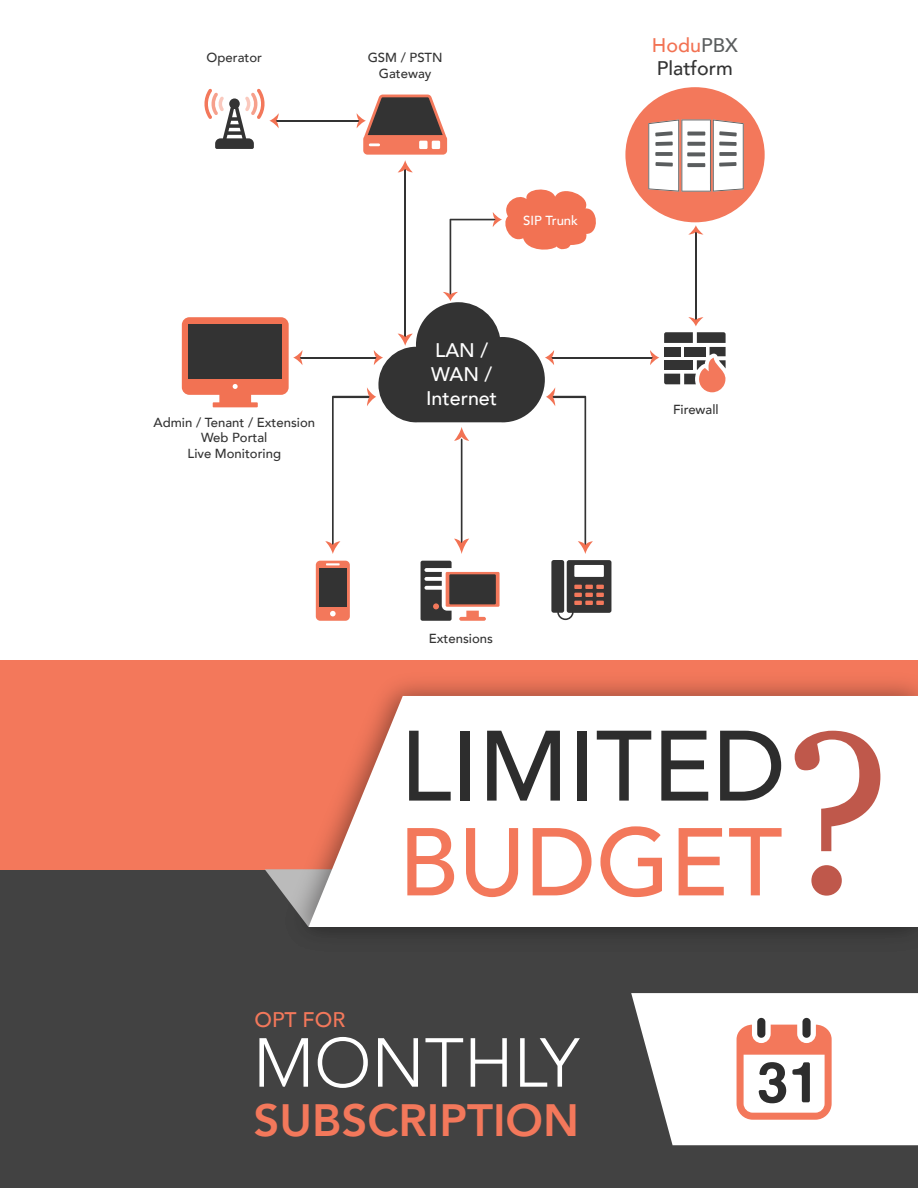
<style>
.page{position:relative;width:918px;height:1188px;background:#424242}
.page>*{position:absolute;margin:0;border:0;box-sizing:border-box;transform-origin:0 0}
.t1{font:300 68.55px "Avenir";color:#fff}
.t2{font:800 45.3px "Avenir";color:#f3785b}
.t3{font:500 21.15px "Avenir";color:#f3785b}
.t4{font:500 19.65px/23.5px "Avenir";color:#fff;text-align:center}
.t5{font:500 19.65px/23.5px "Avenir";color:#333}
.t6{font:500 13.05px/15.8px "Avenir";color:#333;text-align:center}
.t7{font:500 13.05px "Avenir";color:#fff}
.s1{color:#f27253}
.s2{color:#5a5d5e}
</style>
<div class="page">
<div style="left:0;top:0;width:918px;height:696px;background:#fff"></div>
<svg style="left:446px;top:572px;width:54px;height:35px"></svg>
<svg style="left:459px;top:611px;width:27px;height:10px"></svg>
<svg style="left:421px;top:561px;width:31px;height:60px"></svg>
<div style="left:449px;top:574px;width:47px;height:30px;background:#333"></div>
<div style="left:316px;top:561px;width:34px;height:60px;background:#f3785b;border-radius:4px"></div>
<svg style="left:326px;top:563px;width:14px;height:2px"></svg>
<svg style="left:330px;top:611px;width:6px;height:5px"></svg>
<div style="left:319px;top:568px;width:28px;height:39px;background:#333"></div>
<svg style="left:551px;top:560px;width:60px;height:60px;background:#675c5a"></svg>
<div style="left:574px;top:565px;width:30px;height:12px;background:#fff"></div>
<hr style="left:275px;top:120px;width:85px;height:2px;background:#333">
<svg style="left:204px;top:89px;width:75px;height:60px"></svg>
<hr style="left:404px;top:168px;width:2px;height:170px;background:#333">
<svg style="left:357px;top:95px;width:90px;height:77px"></svg>
<hr style="left:299px;top:357px;width:78px;height:1px;background:#333">
<svg style="left:182px;top:317px;width:120px;height:90px"></svg>
<hr style="left:551px;top:357px;width:102px;height:1px;background:#333">
<svg style="left:650px;top:332px;width:76px;height:60px"></svg>
<hr style="left:695px;top:231px;width:2px;height:90px;background:#333">
<svg style="left:688px;top:317px;width:15px;height:9px"></svg>
<svg style="left:688px;top:225px;width:15px;height:10px"></svg>
<svg style="left:325px;top:189px;width:275px;height:365px"></svg>
<div style="left:0;top:660px;width:918px;height:209px;background:#f3785b"></div>
<svg style="left:265px;top:869px;width:8px;height:11px"></svg>
<img style="left:273px;top:682px;width:645px;height:251px">
<svg style="left:308px;top:696px;width:610px;height:231px;background:#fbece9"></svg>
<svg style="left:409px;top:731px;width:42px;height:70px;background:#bbb"></svg>
<div style="left:460px;top:731px;width:10px;height:70px;background:#2d2d2d"></div>
<svg style="left:487px;top:731px;width:73px;height:70px;background:#979797"></svg>
<div style="left:577px;top:731px;width:10px;height:70px;background:#2d2d2d"></div>
<svg style="left:597px;top:731px;width:54px;height:70px;background:#c5c5c5"></svg>
<svg style="left:661px;top:731px;width:47px;height:70px;background:#999"></svg>
<svg style="left:720px;top:731px;width:61px;height:70px;background:#a3a3a3"></svg>
<svg style="left:407px;top:828px;width:47px;height:67px"></svg>
<svg style="left:466px;top:828px;width:52px;height:69px"></svg>
<svg style="left:533px;top:828px;width:59px;height:67px"></svg>
<svg style="left:600px;top:826px;width:62px;height:71px"></svg>
<svg style="left:679px;top:828px;width:103px;height:67px"></svg>
<svg style="left:795px;top:731px;width:85px;height:165px;background:#ebcdc9"></svg>
<svg style="left:631px;top:993px;width:287px;height:152px;background:#ebeaea"></svg>
<svg style="left:737px;top:1018px;width:95px;height:102px;background:#dfb2a7"></svg>
<div style="left:625px;top:87px;width:140px;height:135px;background:#f3785b;border-radius:50%"></div>
<svg style="left:648px;top:120px;width:96px;height:72px;background:#e3dbd9"></svg>
<svg style="left:687px;top:163px;width:18px;height:4px"></svg>
<svg style="left:687px;top:142px;width:18px;height:4px"></svg>
<svg style="left:687px;top:132px;width:18px;height:4px"></svg>
<svg style="left:687px;top:152px;width:18px;height:4px"></svg>
<p class="t6" style="left:207px;top:49px;width:57px">Operator</p>
<p class="t6" style="left:154px;top:414px;width:163px">Admin / Tenant / Extension<br>Web Portal<br>Live Monitoring</p>
<p class="t6" style="left:368px;top:49px;width:76px">GSM / PSTN<br>Gateway</p>
<p class="t7" style="left:523px;top:209px;width:56px">SIP Trunk</p>
<h3 class="t4" style="left:426px;top:338px;width:73px">LAN /<br>WAN /<br>Internet</h3>
<p class="t6" style="left:429px;top:630px;width:66px">Extensions</p>
<h3 class="t5" style="left:652px;top:32px;width:88px"><span class="s1">Hodu</span><span class="s2">PBX<br></span>Platform</h3>
<p class="t6" style="left:673px;top:401px;width:47px">Firewall</p>
<h3 class="t3" style="left:255px;top:1002px;width:92px">OPT FOR</h3>
<h1 class="t1" style="left:253px;top:1023px;width:328px">MONTHLY</h1>
<h2 class="t2" style="left:253px;top:1085px;width:327px">SUBSCRIPTION</h2>
</div>
